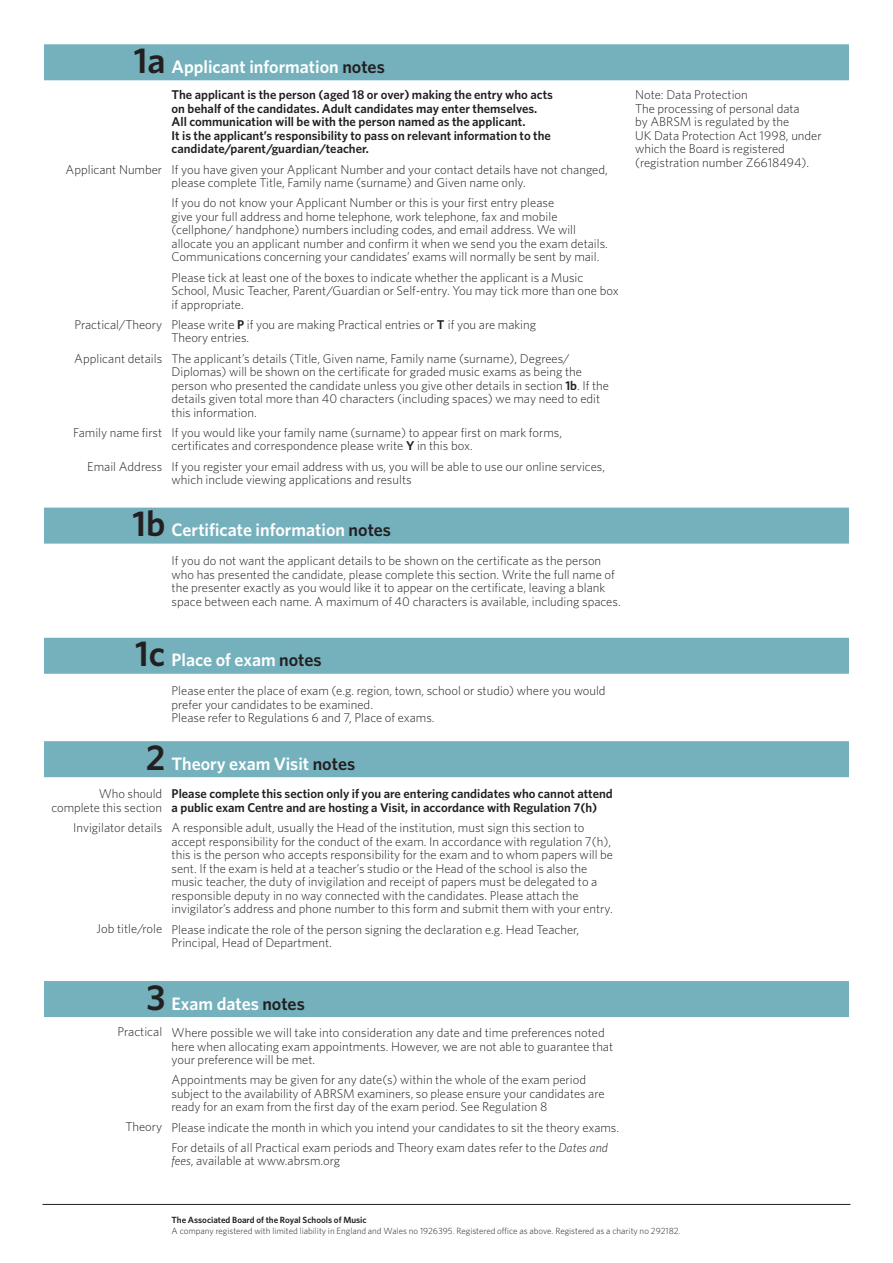
<style>
.page{position:relative;width:893px;height:1263px;background:#fff}
.page>*{position:absolute;margin:0;border:0;box-sizing:border-box;transform-origin:0 0}
.t1{font:600 18px "Whitney";color:#fff}
.t2{font:300 12.75px/13.5px "Whitney";color:#231f20}
.t3{font:600 12.75px/13.5px "Whitney";color:#231f20}
.t4{font:300 9px "Whitney";color:#231f20}
.t5{font:600 9px "Whitney";color:#231f20}
.s1{font-size:36px;color:#231f20}
.s2{color:#231f20}
.s3{font-weight:600}
.s4{font-style:italic}
</style>
<div class="page">
<hr style="left:43px;top:1204px;width:807px;height:1px;background:#231f20">
<div style="left:44px;top:44px;width:805px;height:36px;background:#74b1bd"></div>
<div style="left:44px;top:508px;width:805px;height:36px;background:#74b1bd"></div>
<div style="left:44px;top:638px;width:805px;height:36px;background:#74b1bd"></div>
<div style="left:44px;top:741px;width:805px;height:36px;background:#74b1bd"></div>
<div style="left:44px;top:981px;width:805px;height:36px;background:#74b1bd"></div>
<h1 class="t1" style="left:134px;top:60px;width:253px"><span class="s1">1a</span> Applicant information <span class="s2">notes</span></h1>
<p class="t2" style="left:66px;top:164px;width:98px">Applicant Number</p>
<p class="t2" style="left:75px;top:319px;width:89px">Practical/Theory</p>
<p class="t2" style="left:74px;top:353px;width:89px">Applicant details</p>
<p class="t2" style="left:73px;top:427px;width:90px">Family name first</p>
<p class="t2" style="left:87px;top:461px;width:76px">Email Address</p>
<p class="t3" style="left:172px;top:89px;width:383px">The applicant is the person (aged 18 or over) making the entry who acts on behalf of the candidates. Adult candidates may enter themselves.<br>All communication will be with the person named as the applicant.<br>It is the applicant’s responsibility to pass on relevant information to the candidate/parent/guardian/teacher.</p>
<p class="t2" style="left:172px;top:164px;width:438px">If you have given your Applicant Number and your contact details have not changed, please complete Title, Family name (surname) and Given name only.</p>
<p class="t2" style="left:172px;top:197px;width:438px">If you do not know your Applicant Number or this is your first entry please<br>give your full address and home telephone, work telephone, fax and mobile (cellphone/ handphone) numbers including codes, and email address. We will allocate you an applicant number and confirm it when we send you the exam details.<br>Communications concerning your candidates’ exams will normally be sent by mail.</p>
<p class="t2" style="left:172px;top:272px;width:449px">Please tick at least one of the boxes to indicate whether the applicant is a Music<br>School, Music Teacher, Parent/Guardian or Self-entry. You may tick more than one box if appropriate.</p>
<p class="t2" style="left:172px;top:319px;width:366px">Please write <span class="s3">P</span> if you are making Practical entries or <span class="s3">T</span> if you are making<br>Theory entries.</p>
<p class="t2" style="left:172px;top:353px;width:439px">The applicant’s details (Title, Given name, Family name (surname), Degrees/ Diplomas) will be shown on the certificate for graded music exams as being the person who presented the candidate unless you give other details in section <span class="s3">1b</span>. If the details given total more than 40 characters (including spaces) we may need to edit this information.</p>
<p class="t2" style="left:172px;top:427px;width:392px">If you would like your family name (surname) to appear first on mark forms, certificates and correspondence please write <span class="s3">Y</span> in this box.</p>
<p class="t2" style="left:172px;top:461px;width:435px">If you register your email address with us, you will be able to use our online services, which include viewing applications and results</p>
<h1 class="t1" style="left:132px;top:524px;width:260px"><span class="s1">1b</span> Certificate information <span class="s2">notes</span></h1>
<p class="t2" style="left:172px;top:555px;width:451px">If you do not want the applicant details to be shown on the certificate as the person who has presented the candidate, please complete this section. Write the full name of the presenter exactly as you would like it to appear on the certificate, leaving a blank space between each name. A maximum of 40 characters is available, including spaces.</p>
<h1 class="t1" style="left:135px;top:654px;width:188px"><span class="s1">1c</span> Place of exam <span class="s2">notes</span></h1>
<p class="t2" style="left:172px;top:685px;width:436px">Please enter the place of exam (e.g. region, town, school or studio) where you would prefer your candidates to be examined.<br>Please refer to Regulations 6 and 7, Place of exams.</p>
<h1 class="t1" style="left:146px;top:757px;width:211px"><span class="s1">2</span> Theory exam Visit <span class="s2">notes</span></h1>
<p class="t3" style="left:172px;top:788px;width:443px">Please complete this section only if you are entering candidates who cannot attend a public exam Centre and are hosting a Visit, in accordance with Regulation 7(h)</p>
<p class="t2" style="left:172px;top:822px;width:443px">A responsible adult, usually the Head of the institution, must sign this section to accept responsibility for the conduct of the exam. In accordance with regulation 7(h), this is the person who accepts responsibility for the exam and to whom papers will be sent. If the exam is held at a teacher’s studio or the Head of the school is also the music teacher, the duty of invigilation and receipt of papers must be delegated to a responsible deputy in no way connected with the candidates. Please attach the invigilator’s address and phone number to this form and submit them with your entry.</p>
<p class="t2" style="left:172px;top:923px;width:409px">Please indicate the role of the person signing the declaration e.g. Head Teacher,<br>Principal, Head of Department.</p>
<p class="t2" style="left:51px;top:788px;width:112px;text-align:right">Who should complete this section</p>
<p class="t2" style="left:73px;top:822px;width:91px">Invigilator details</p>
<p class="t2" style="left:97px;top:923px;width:67px">Job title/role</p>
<h1 class="t1" style="left:146px;top:997px;width:160px"><span class="s1">3</span> Exam dates <span class="s2">notes</span></h1>
<p class="t2" style="left:118px;top:1026px;width:46px">Practical</p>
<p class="t2" style="left:172px;top:1027px;width:443px">Where possible we will take into consideration any date and time preferences noted here when allocating exam appointments. However, we are not able to guarantee that your preference will be met.</p>
<p class="t2" style="left:172px;top:1074px;width:434px">Appointments may be given for any date(s) within the whole of the exam period subject to the availability of ABRSM examiners, so please ensure your candidates are ready for an exam from the first day of the exam period. See Regulation 8</p>
<p class="t2" style="left:172px;top:1118px;width:449px;line-height:20.2px">Please indicate the month in which you intend your candidates to sit the theory exams.<br>For details of all Practical exam periods and Theory exam dates refer to the <span class="s4">Dates and</span></p>
<p class="t2" style="left:172px;top:1155px;width:170px"><span class="s4">fees</span>, available at www.abrsm.org</p>
<p class="t2" style="left:126px;top:1121px;width:38px">Theory</p>
<p class="t2" style="left:635px;top:89px;width:188px">Note: Data Protection<br>The processing of personal data<br>by ABRSM is regulated by the<br>UK Data Protection Act 1998, under which the Board is registered (registration number Z6618494).</p>
<p class="t5" style="left:172px;top:1217px;width:197px">The Associated Board of the Royal Schools of Music</p>
<p class="t4" style="left:172px;top:1227px;width:510px">A company registered with limited liability in England and Wales no 1926395. Registered office as above. Registered as a charity no 292182.</p>
</div>
